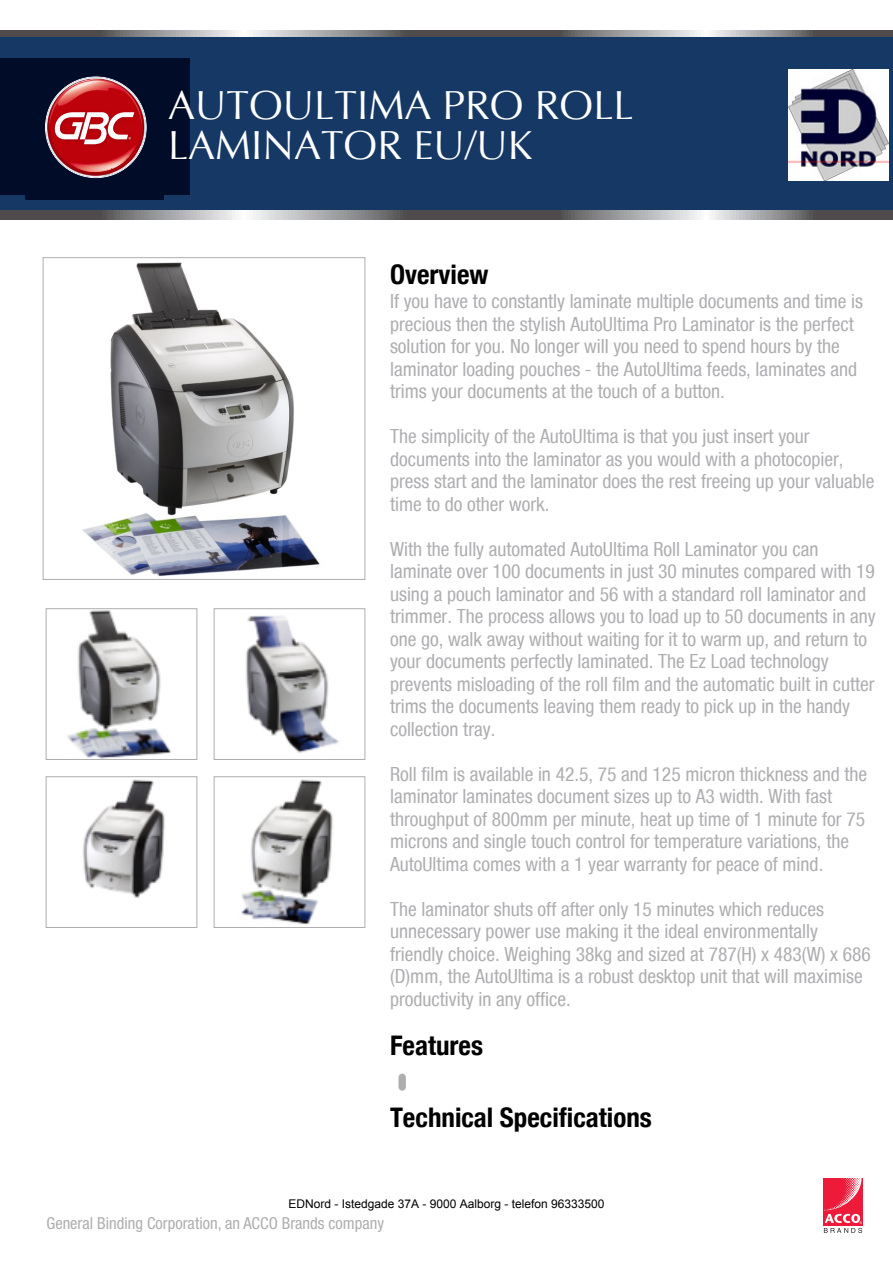
<style>
.page{position:relative;width:893px;height:1263px;background:#fff}
.page>*{position:absolute;margin:0;border:0;box-sizing:border-box;transform-origin:0 0}
.t1{font:40.5px/40.5px "Optima";color:#fff}
.t2{font:700 condensed 27px "Helvetica Neue";color:#000}
.t3{font:condensed 19.5px/22.5px "Helvetica Neue";color:#aeaeb1}
.t4{font:condensed 16.5px "Helvetica Neue";color:#adaeb0}
.t5{font:12px "Arial";color:#000}
</style>
<div class="page">
<svg style="left:0;top:30px;width:893px;height:189px;background:#808185"></svg>
<div style="left:0;top:38px;width:893px;height:172px;background:#163865"></div>
<div style="left:26px;top:58px;width:138px;height:141px;background:#010c28"></div>
<svg style="left:48px;top:75px;width:94px;height:101px;background:#a83c46"></svg>
<img style="left:823px;top:1178px;width:40px;height:47px">
<svg style="left:824px;top:1214px;width:38px;height:19px"></svg>
<img style="left:82px;top:262px;width:238px;height:315px">
<div style="left:43px;top:257px;width:322px;height:323px;border:1px solid #aeaeb1"></div>
<img style="left:67px;top:610px;width:105px;height:148px">
<div style="left:46px;top:608px;width:151px;height:152px;border:1px solid #aeaeb1"></div>
<img style="left:245px;top:615px;width:94px;height:138px">
<div style="left:214px;top:608px;width:151px;height:152px;border:1px solid #aeaeb1"></div>
<img style="left:83px;top:779px;width:82px;height:119px">
<div style="left:46px;top:776px;width:151px;height:152px;border:1px solid #aeaeb1"></div>
<img style="left:241px;top:779px;width:92px;height:146px">
<div style="left:214px;top:776px;width:151px;height:152px;border:1px solid #aeaeb1"></div>
<img style="left:788px;top:69px;width:100px;height:111px">
<h1 class="t1" style="left:168px;top:85px;width:467px">AUTOULTIMA PRO ROLL<br>LAMINATOR EU/UK</h1>
<h2 class="t2" style="left:390px;top:258px;width:100px">Overview</h2>
<p class="t3" style="left:390px;top:292px;width:475px">If you have to constantly laminate multiple documents and time is precious then the stylish AutoUltima Pro Laminator is the perfect solution for you. No longer will you need to spend hours by the laminator loading pouches - the AutoUltima feeds, laminates and trims your documents at the touch of a button.</p>
<p class="t3" style="left:390px;top:427px;width:486px">The simplicity of the AutoUltima is that you just insert your documents into the laminator as you would with a photocopier, press start and the laminator does the rest freeing up your valuable time to do other work.</p>
<p class="t3" style="left:390px;top:539px;width:487px">With the fully automated AutoUltima Roll Laminator you can laminate over 100 documents in just 30 minutes compared with 19 using a pouch laminator and 56 with a standard roll laminator and trimmer. The process allows you to load up to 50 documents in any one go, walk away without waiting for it to warm up, and return to your documents perfectly laminated. The Ez Load technology prevents misloading of the roll film and the automatic built in cutter trims the documents leaving them ready to pick up in the handy collection tray.</p>
<p class="t3" style="left:390px;top:764px;width:479px">Roll film is available in 42.5, 75 and 125 micron thickness and the laminator laminates document sizes up to A3 width. With fast throughput of 800mm per minute, heat up time of 1 minute for 75 microns and single touch control for temperature variations, the AutoUltima comes with a 1 year warranty for peace of mind.</p>
<p class="t3" style="left:390px;top:899px;width:482px">The laminator shuts off after only 15 minutes which reduces unnecessary power use making it the ideal environmentally friendly choice. Weighing 38kg and sized at 787(H) x 483(W) x 686 (D)mm, the AutoUltima is a robust desktop unit that will maximise productivity in any office.</p>
<h2 class="t2" style="left:390px;top:1029px;width:94px">Features</h2>
<p class="t3" style="left:398px;top:1067px;width:11px">•</p>
<h2 class="t2" style="left:390px;top:1101px;width:263px">Technical Specifications</h2>
<p class="t5" style="left:288px;top:1195px;width:318px">EDNord - Istedgade 37A - 9000 Aalborg - telefon 96333500</p>
<p class="t4" style="left:46px;top:1214px;width:339px">General Binding Corporation, an ACCO Brands company</p>
</div>
